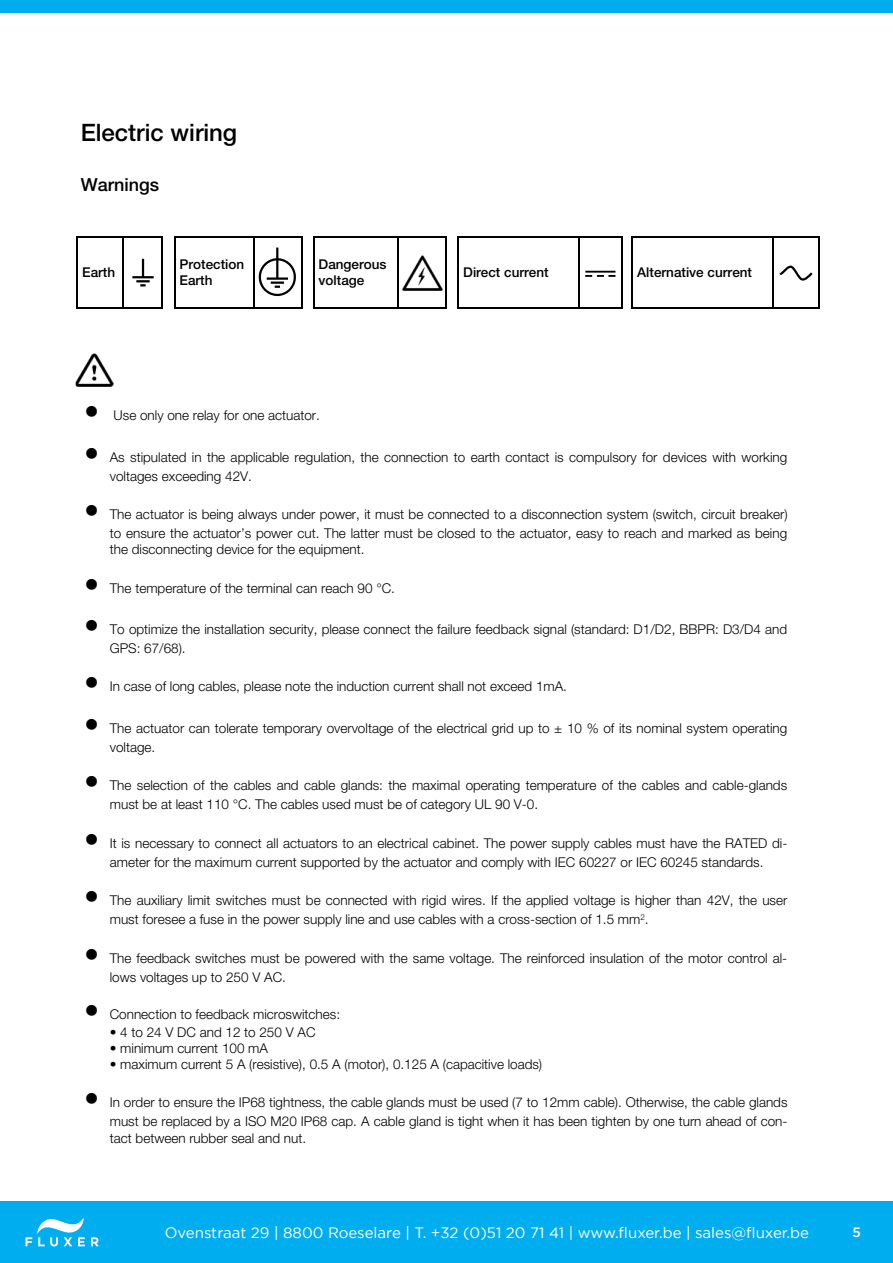
<style>
.page{position:relative;width:893px;height:1263px;background:#fff}
.page>*{position:absolute;margin:0;border:0;box-sizing:border-box;transform-origin:0 0}
.t1{font:500 24px "Helvetica Neue LT Std";color:#000}
.t2{font:500 18px "Helvetica Neue LT Std";color:#000}
.t3{font:15px "Gotham";color:#fff}
.t4{font:300 13.5px/18.9px "Helvetica Neue LT Std";color:#000}
.t5{font:500 13.5px/16.2px "Helvetica Neue LT Std";color:#000}
.t6{font:500 13.5px "Gotham";color:#fff}
</style>
<div class="page">
<div style="left:0;top:0;width:893px;height:13px;background:#00aeef"></div>
<div style="left:0;top:1201px;width:893px;height:62px;background:#00aeef"></div>
<svg style="left:91px;top:1237px;width:8px;height:9px"></svg>
<svg style="left:26px;top:1218px;width:59px;height:28px"></svg>
<hr style="left:174px;top:236px;width:1px;height:71px;background:#000">
<hr style="left:253px;top:238px;width:1px;height:69px;background:#000">
<hr style="left:302px;top:236px;width:1px;height:71px;background:#000">
<hr style="left:174px;top:236px;width:80px;height:2px;background:#000">
<hr style="left:174px;top:307px;width:80px;height:2px;background:#000">
<hr style="left:254px;top:236px;width:49px;height:2px;background:#000">
<hr style="left:254px;top:307px;width:49px;height:2px;background:#000">
<hr style="left:276px;top:248px;width:2px;height:31px;background:#000">
<svg style="left:259px;top:258px;width:37px;height:38px"></svg>
<hr style="left:76px;top:236px;width:2px;height:71px;background:#000">
<hr style="left:122px;top:238px;width:1px;height:69px;background:#000">
<hr style="left:162px;top:236px;width:1px;height:71px;background:#000">
<hr style="left:76px;top:236px;width:47px;height:2px;background:#000">
<hr style="left:76px;top:307px;width:47px;height:2px;background:#000">
<hr style="left:123px;top:236px;width:40px;height:2px;background:#000">
<hr style="left:123px;top:307px;width:40px;height:2px;background:#000">
<hr style="left:132px;top:276px;width:22px;height:2px;background:#000">
<svg style="left:136px;top:259px;width:14px;height:27px"></svg>
<hr style="left:585px;top:271px;width:30px;height:2px;background:#000">
<svg style="left:585px;top:275px;width:30px;height:2px"></svg>
<hr style="left:458px;top:236px;width:1px;height:71px;background:#000">
<hr style="left:578px;top:238px;width:2px;height:69px;background:#000">
<hr style="left:621px;top:236px;width:2px;height:71px;background:#000">
<hr style="left:458px;top:236px;width:121px;height:2px;background:#000">
<hr style="left:458px;top:307px;width:121px;height:2px;background:#000">
<hr style="left:579px;top:236px;width:44px;height:2px;background:#000">
<hr style="left:579px;top:307px;width:44px;height:2px;background:#000">
<svg style="left:780px;top:266px;width:33px;height:15px"></svg>
<hr style="left:632px;top:236px;width:1px;height:71px;background:#000">
<hr style="left:772px;top:238px;width:2px;height:69px;background:#000">
<hr style="left:818px;top:236px;width:1px;height:71px;background:#000">
<hr style="left:632px;top:236px;width:141px;height:2px;background:#000">
<hr style="left:632px;top:307px;width:141px;height:2px;background:#000">
<hr style="left:773px;top:236px;width:46px;height:2px;background:#000">
<hr style="left:773px;top:307px;width:46px;height:2px;background:#000">
<hr style="left:313px;top:236px;width:1px;height:71px;background:#000">
<hr style="left:397px;top:238px;width:1px;height:69px;background:#000">
<hr style="left:446px;top:236px;width:1px;height:71px;background:#000">
<hr style="left:313px;top:236px;width:85px;height:2px;background:#000">
<hr style="left:313px;top:307px;width:85px;height:2px;background:#000">
<hr style="left:398px;top:236px;width:49px;height:2px;background:#000">
<hr style="left:398px;top:307px;width:49px;height:2px;background:#000">
<img style="left:402px;top:255px;width:40px;height:35px">
<img style="left:76px;top:353px;width:37px;height:33px">
<p class="t1" style="left:81px;top:118px;width:158px">Electric wiring</p>
<p class="t2" style="left:81px;top:174px;width:80px">Warnings</p>
<p class="t5" style="left:180px;top:255px;width:66px">Protection<br>Earth</p>
<p class="t5" style="left:319px;top:255px;width:69px">Dangerous voltage</p>
<p class="t5" style="left:82px;top:264px;width:34px">Earth</p>
<p class="t5" style="left:463px;top:264px;width:87px">Direct current</p>
<p class="t5" style="left:637px;top:264px;width:116px">Alternative current</p>
<p class="t4" style="left:85px;top:406px;width:237px">• Use only one relay for one actuator.</p>
<p class="t4" style="left:110px;top:447px;width:679px;text-indent:-25px">• As stipulated in the applicable regulation, the connection to earth contact is compulsory for devices with working voltages exceeding 42V.</p>
<p class="t4" style="left:85px;top:505px;width:704px;text-align:right">• The actuator is being always under power, it must be connected to a disconnection system (switch, circuit breaker) to ensure the actuator’s power cut. The latter must be closed to the actuator, easy to reach and marked as being</p>
<p class="t4" style="left:110px;top:540px;width:256px">the disconnecting device for the equipment.</p>
<p class="t4" style="left:85px;top:578px;width:312px">• The temperature of the terminal can reach 90 °C.</p>
<p class="t4" style="left:110px;top:619px;width:679px;text-indent:-25px">• To optimize the installation security, please connect the failure feedback signal (standard: D1/D2, BBPR: D3/D4 and<br>GPS: 67/68).</p>
<p class="t4" style="left:85px;top:677px;width:484px">• In case of long cables, please note the induction current shall not exceed 1mA.</p>
<p class="t4" style="left:110px;top:718px;width:679px;text-indent:-25px">• The actuator can tolerate temporary overvoltage of the electrical grid up to ± 10 % of its nominal system operating voltage.</p>
<p class="t4" style="left:110px;top:776px;width:679px;text-indent:-25px">• The selection of the cables and cable glands: the maximal operating temperature of the cables and cable-glands must be at least 110 °C. The cables used must be of category UL 90 V-0.</p>
<p class="t4" style="left:85px;top:833px;width:704px;text-align:center">• It is necessary to connect all actuators to an electrical cabinet. The power supply cables must have the RATED di&shy;ameter for the maximum current supported by the actuator and comply with IEC 60227 or IEC 60245 standards.</p>
<p class="t4" style="left:110px;top:890px;width:679px;text-indent:-25px">• The auxiliary limit switches must be connected with rigid wires. If the applied voltage is higher than 42V, the user must foresee a fuse in the power supply line and use cables with a cross-section of 1.5 mm<sup>2</sup>.</p>
<p class="t4" style="left:110px;top:948px;width:679px;text-indent:-25px">• The feedback switches must be powered with the same voltage. The reinforced insulation of the motor control al&shy;lows voltages up to 250 V AC.</p>
<p class="t4" style="left:85px;top:1004px;width:257px">• Connection to feedback microswitches:</p>
<p class="t4" style="left:110px;top:1023px;width:207px">• 4 to 24 V DC and 12 to 250 V AC</p>
<p class="t4" style="left:110px;top:1039px;width:160px">• minimum current 100 mA</p>
<p class="t4" style="left:110px;top:1054px;width:434px">• maximum current 5 A (resistive), 0.5 A (motor), 0.125 A (capacitive loads)</p>
<p class="t4" style="left:85px;top:1093px;width:704px;text-align:right">• In order to ensure the IP68 tightness, the cable glands must be used (7 to 12mm cable). Otherwise, the cable glands must be replaced by a ISO M20 IP68 cap. A cable gland is tight when it has been tighten by one turn ahead of con-</p>
<p class="t4" style="left:110px;top:1128px;width:198px">tact between rubber seal and nut.</p>
<p class="t3" style="left:165px;top:1224px;width:646px">Ovenstraat 29 | 8800 Roeselare | T. +32 (0)51 20 71 41 | www.fluxer.be | sales@fluxer.be</p>
<p class="t6" style="left:853px;top:1225px;width:10px">5</p>
</div>
